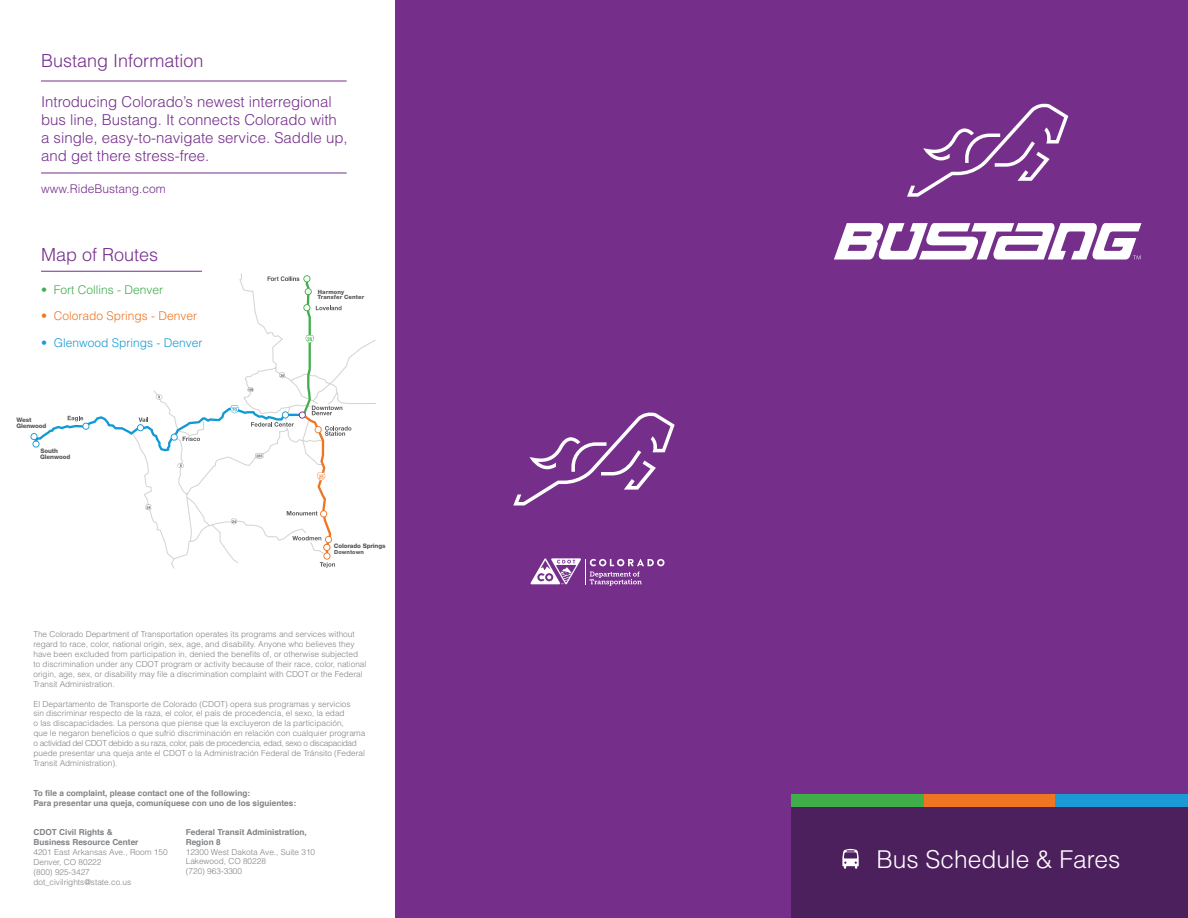
<style>
.page{position:relative;width:1188px;height:918px;background:#fff}
.page>*{position:absolute;margin:0;border:0;box-sizing:border-box;transform-origin:0 0}
.t1{font:300 24.6px "Helvetica";color:#fff}
.t2{font:300 18px "Helvetica";color:#752f8b}
.t3{font:300 15px/18px "Helvetica";color:#752f8b}
.t4{font:300 12px "Helvetica";color:#ee7622}
.t5{font:300 12px "Helvetica";color:#1c9ad6}
.t6{font:300 12px "Helvetica";color:#752f8b}
.t7{font:300 12px "Helvetica";color:#3fae49}
.t8{font:300 8.25px/9.9px "Helvetica";color:#808285}
.t9{font:700 8.25px/9.9px "Helvetica";color:#808285}
.t10{font:800 6.15px/6.1px "Helvetica Neue LT Std";letter-spacing:-.02em;color:#58595b}
.t11{font:800 5.85px/5.7px "Helvetica Neue LT Std";letter-spacing:.01em;color:#58595b}
.t12{font:800 5.55px "Helvetica Neue LT Std";letter-spacing:.01em;color:#58595b}
</style>
<div class="page">
<div style="left:798px;top:0;width:390px;height:918px;background:#752f8b"></div>
<div style="left:395px;top:0;width:405px;height:918px;background:#752f8b"></div>
<svg style="left:513px;top:412px;width:162px;height:93px"></svg>
<svg style="left:530px;top:558px;width:135px;height:28px"></svg>
<hr style="left:41px;top:81px;width:306px;height:1px;background:#752f8b">
<hr style="left:41px;top:173px;width:306px;height:1px;background:#752f8b">
<svg style="left:907px;top:103px;width:161px;height:94px"></svg>
<svg style="left:834px;top:223px;width:307px;height:37px"></svg>
<div style="left:792px;top:807px;width:396px;height:111px;background:#4c1f5d"></div>
<div style="left:924px;top:794px;width:132px;height:13px;background:#ee7622"></div>
<div style="left:792px;top:794px;width:132px;height:13px;background:#3fae49"></div>
<div style="left:1056px;top:794px;width:132px;height:13px;background:#1c9ad6"></div>
<svg style="left:842px;top:849px;width:17px;height:20px"></svg>
<hr style="left:41px;top:271px;width:161px;height:1px;background:#752f8b">
<svg style="left:30px;top:275px;width:321px;height:293px"></svg>
<h2 class="t2" style="left:41px;top:49px;width:164px">Bustang Information</h2>
<h3 class="t3" style="left:41px;top:92px;width:308px">Introducing Colorado’s newest interregional bus line, Bustang. It connects Colorado with a single, easy-to-navigate service. Saddle up, and get there stress-free.</h3>
<h3 class="t6" style="left:41px;top:181px;width:126px">www.RideBustang.com</h3>
<h2 class="t2" style="left:41px;top:243px;width:119px">Map of Routes</h2>
<h3 class="t7" style="left:41px;top:282px;width:124px">• Fort Collins - Denver</h3>
<h3 class="t4" style="left:41px;top:308px;width:158px">• Colorado Springs - Denver</h3>
<h3 class="t5" style="left:41px;top:335px;width:163px">• Glenwood Springs - Denver</h3>
<p class="t10" style="left:16px;top:416px;width:32px">West<br>Glenwood</p>
<p class="t10" style="left:40px;top:447px;width:32px">South<br>Glenwood</p>
<p class="t11" style="left:318px;top:289px;width:48px">Harmony<br>Transfer Center</p>
<p class="t10" style="left:334px;top:543px;width:53px">Colorado Springs</p>
<p class="t12" style="left:334px;top:549px;width:31px">Downtown</p>
<p class="t8" style="left:33px;top:629px;width:334px">The Colorado Department of Transportation operates its programs and services without regard to race, color, national origin, sex, age, and disability. Anyone who believes they have been excluded from participation in, denied the benefits of, or otherwise subjected to discrimination under any CDOT program or activity because of their race, color, national origin, age, sex, or disability may file a discrimination complaint with CDOT or the Federal Transit Administration.</p>
<p class="t8" style="left:33px;top:699px;width:333px">El Departamento de Transporte de Colorado (CDOT) opera sus programas y servicios<br>sin discriminar respecto de la raza, el color, el país de procedencia, el sexo, la edad<br>o las discapacidades. La persona que piense que la excluyeron de la participación,<br>que le negaron beneficios o que sufrió discriminación en relación con cualquier programa o actividad del CDOT debido a su raza, color, país de procedencia, edad, sexo o discapacidad puede presentar una queja ante el CDOT o la Administración Federal de Tránsito (Federal Transit Administration).</p>
<p class="t9" style="left:33px;top:788px;width:264px">To file a complaint, please contact one of the following:<br>Para presentar una queja, comuníquese con uno de los siguientes:</p>
<p class="t9" style="left:33px;top:828px;width:106px">CDOT Civil Rights &amp;<br>Business Resource Center</p>
<p class="t8" style="left:33px;top:847px;width:136px">4201 East Arkansas Ave., Room 150<br>Denver, CO 80222<br>(800) 925-3427 dot_civilrights@state.co.us</p>
<p class="t9" style="left:186px;top:827px;width:123px">Federal Transit Administration,<br>Region 8</p>
<p class="t8" style="left:186px;top:847px;width:131px">12300 West Dakota Ave., Suite 310<br>Lakewood, CO 80228<br>(720) 963-3300</p>
<h1 class="t1" style="left:876px;top:844px;width:246px">Bus Schedule &amp; Fares</h1>
</div>
